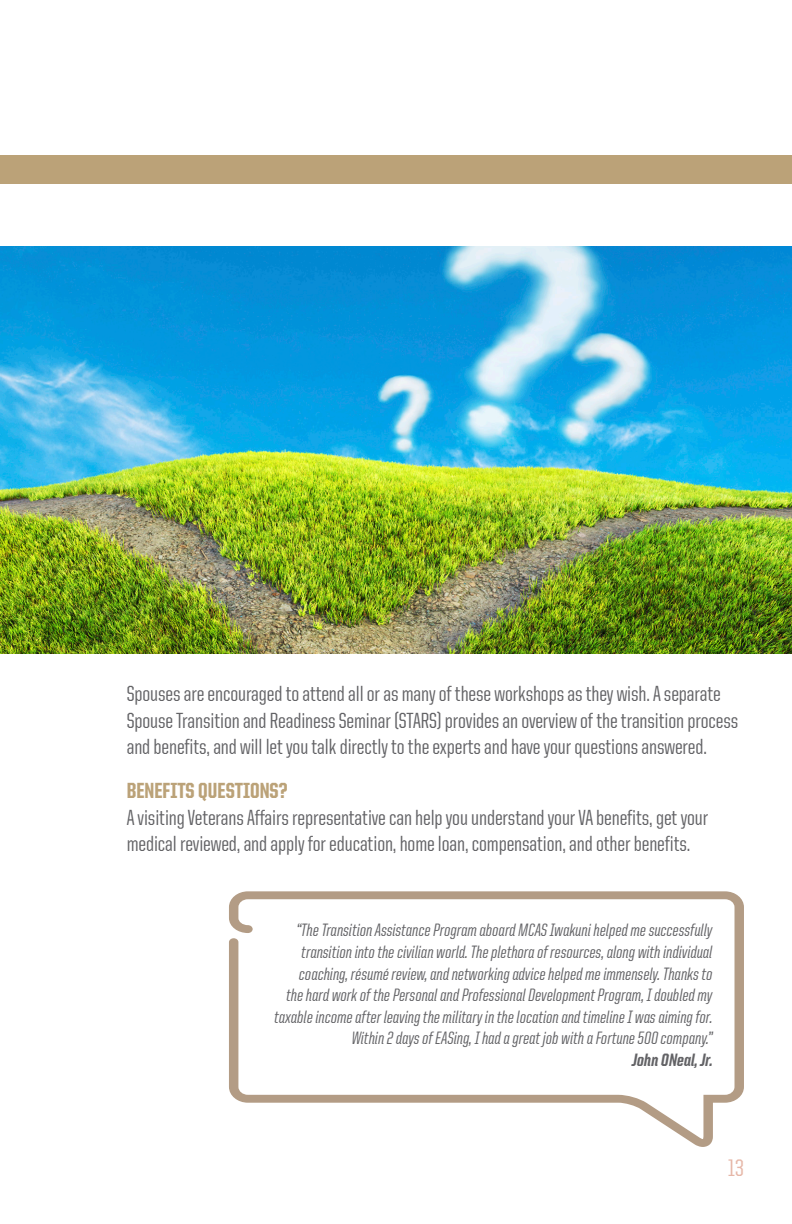
<style>
.page{position:relative;width:792px;height:1224px;background:#fff}
.page>*{position:absolute;margin:0;border:0;box-sizing:border-box;transform-origin:0 0}
.t1{font:500 24px "United Sans Cond";color:#e6b7a8}
.t2{font:500 22px/26.4px "United Sans Cond";letter-spacing:-.005em;color:#636366}
.t3{font:800 22px "United Sans Cond";color:#bba278}
.t4{font:500 18px/21.6px "United Italic Cond";color:#636366;text-align:right}
.s1{font-weight:800}
</style>
<div class="page">
<svg style="left:229px;top:891px;width:515px;height:256px"></svg>
<img style="left:0;top:246px;width:792px;height:408px">
<div style="left:0;top:155px;width:792px;height:29px;background:#bba278"></div>
<p class="t2" style="left:127px;top:681px;width:613px">Spouses are encouraged to attend all or as many of these workshops as they wish. A separate<br>Spouse Transition and Readiness Seminar (STARS) provides an overview of the transition process and benefits, and will let you talk directly to the experts and have your questions answered.</p>
<p class="t3" style="left:127px;top:779px;width:162px">BENEFITS QUESTIONS?</p>
<p class="t2" style="left:127px;top:804px;width:583px">A visiting Veterans Affairs representative can help you understand your VA benefits, get your medical reviewed, and apply for education, home loan, compensation, and other benefits.</p>
<p class="t4" style="left:275px;top:920px;width:440px">“The Transition Assistance Program aboard MCAS Iwakuni helped me successfully transition into the civilian world. The plethora of resources, along with individual coaching, résumé review, and networking advice helped me immensely. Thanks to<br>the hard work of the Personal and Professional Development Program, I doubled my taxable income after leaving the military in the location and timeline I was aiming for.<br>Within 2 days of EASing, I had a great job with a Fortune 500 company.”<br><span class="s1">John ONeal, Jr.</span></p>
<h1 class="t1" style="left:728px;top:1156px;width:18px">13</h1>
</div>
